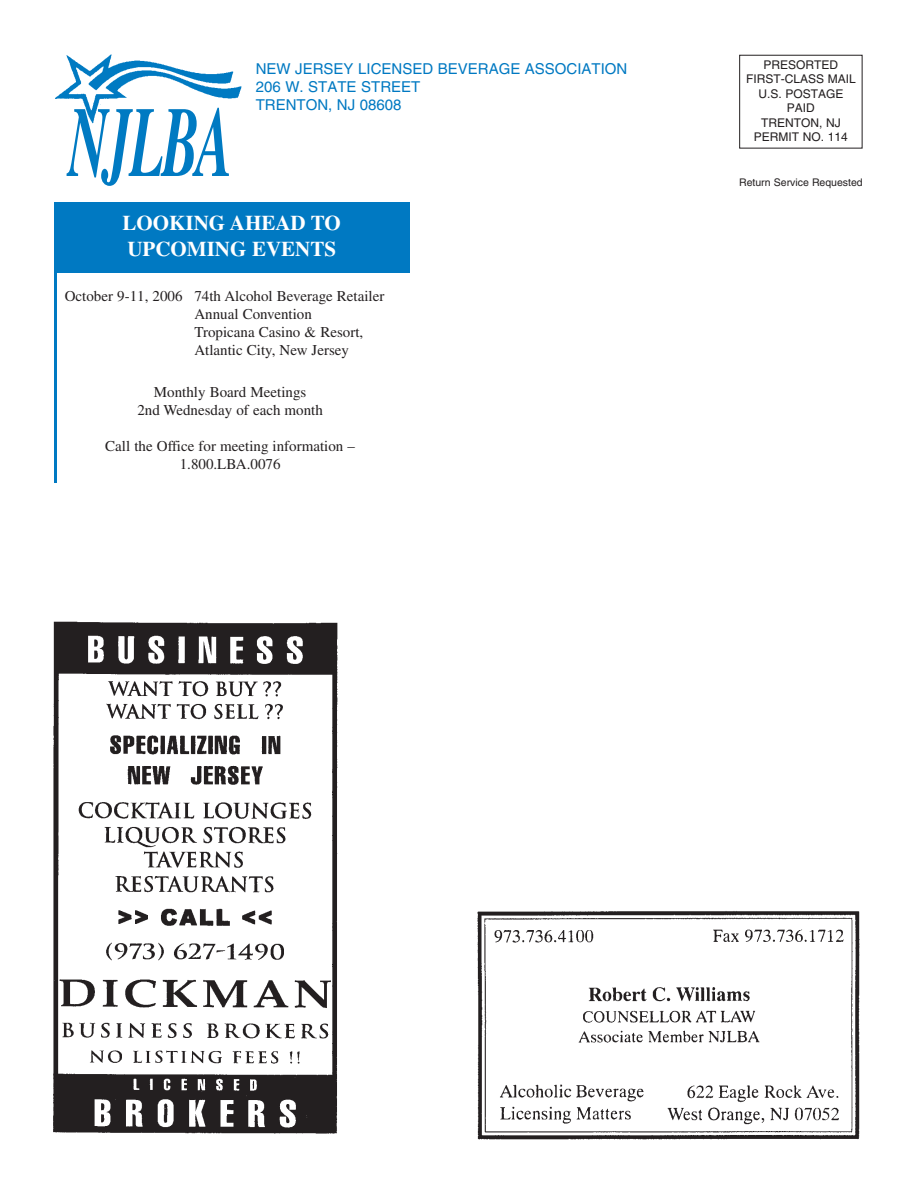
<style>
.page{position:relative;width:918px;height:1188px;background:#fff}
.page>*{position:absolute;margin:0;border:0;box-sizing:border-box;transform-origin:0 0}
.t1{font:italic 700 99.9px "Times";letter-spacing:-.04em;color:#007ac2;scale:.56 1}
.t2{font:700 21px/25.2px "Times";color:#fff}
.t3{font:15px/18px "Times";color:#231f20;text-align:center}
.t4{font:15px/18px "Helvetica";color:#0079c2}
.t5{font:12px/14.4px "Helvetica";color:#231f20;text-align:center}
.t6{font:10.5px "Helvetica";color:#231f20}
</style>
<div class="page">
<div style="left:739px;top:55px;width:123px;height:93px;border:1px solid #231f20"></div>
<img style="left:55px;top:54px;width:187px;height:70px">
<div style="left:54px;top:202px;width:356px;height:71px;background:#0079c2"></div>
<hr style="left:54px;top:236px;width:3px;height:247px;background:#0079c2">
<img style="left:53px;top:621px;width:285px;height:513px">
<img style="left:477px;top:911px;width:383px;height:229px">
<h1 class="t1" style="left:68px;top:106px;width:296px">NJLBA</h1>
<p class="t4" style="left:256px;top:61px;width:373px">NEW JERSEY LICENSED BEVERAGE ASSOCIATION<br>206 W. STATE STREET<br>TRENTON, NJ 08608</p>
<p class="t5" style="left:746px;top:59px;width:111px">PRESORTED<br>FIRST-CLASS MAIL<br>U.S. POSTAGE<br>PAID<br>TRENTON, NJ<br>PERMIT NO. 114</p>
<p class="t6" style="left:739px;top:179px;width:125px">Return Service Requested</p>
<h2 class="t2" style="left:123px;top:213px;width:220px">LOOKING AHEAD TO<br>UPCOMING EVENTS</h2>
<p class="t3" style="left:194px;top:288px;width:192px;text-align:left;text-indent:-130px">October 9-11, 2006 74th Alcohol Beverage Retailer<br>Annual Convention<br>Tropicana Casino &amp; Resort,<br>Atlantic City, New Jersey</p>
<p class="t3" style="left:137px;top:384px;width:187px">Monthly Board Meetings<br>2nd Wednesday of each month</p>
<p class="t3" style="left:105px;top:438px;width:251px">Call the Office for meeting information –<br>1.800.LBA.0076</p>
</div>
